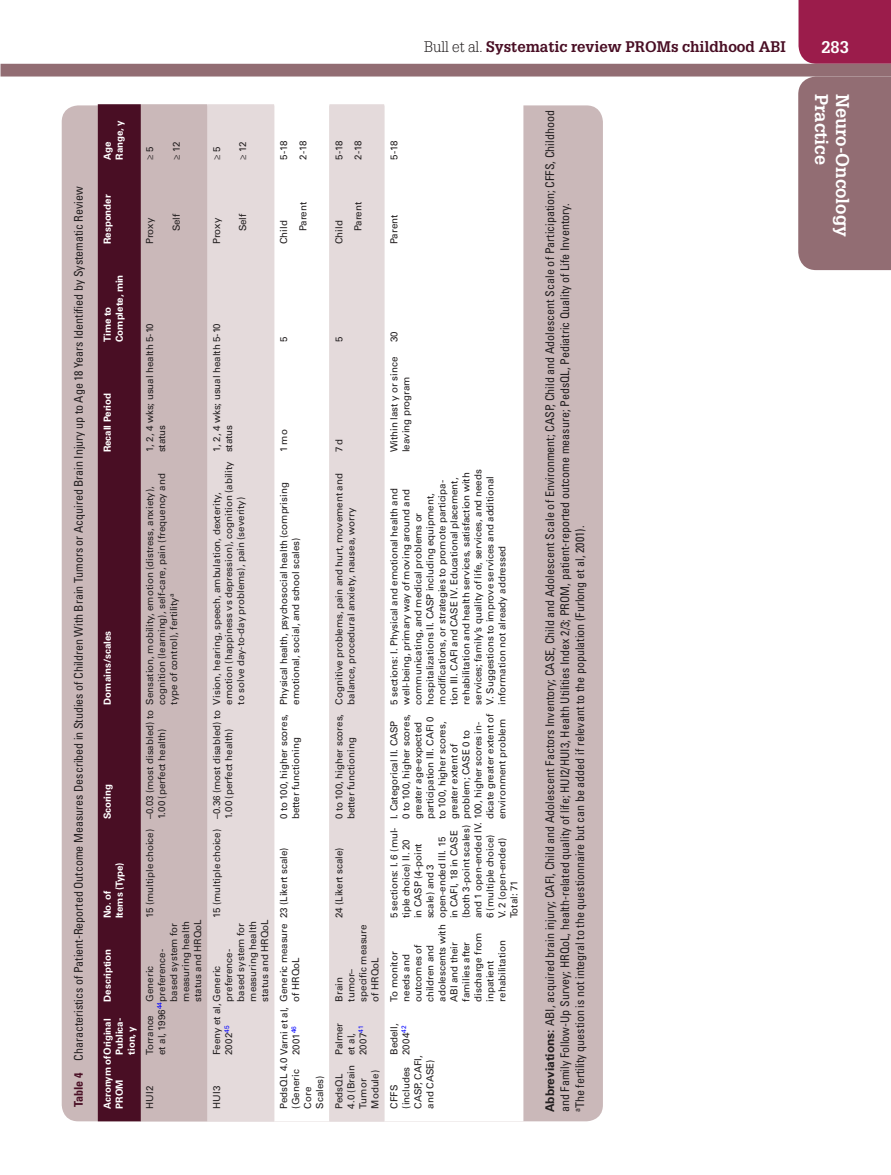
<style>
.page{position:relative;width:891px;height:1175px;background:#fff}
.page>*{position:absolute;margin:0;border:0;box-sizing:border-box;transform-origin:0 0}
.t1{font:700 18px "Glypha LT Std";color:#fff}
.t2{font:700 16.5px "Glypha LT Std";color:#fff}
.t3{font:700 15px "Glypha LT Std";color:#490e24}
.t4{font:condensed 12px/15px "Univers LT Std";color:#231f20}
.t5{font:9.75px/12px "Univers LT Std";color:#231f20}
.t6{font:700 9.75px/12px "Univers LT Std";color:#fff}
.s1{font-weight:700;color:#490e24}
.s2{font-weight:300;color:#231f20}
.s3{font-weight:700;font-stretch:normal}
</style>
<div class="page">
<div style="left:799px;top:0;width:92px;height:64px;background:#9b1c4b"></div>
<div style="left:1px;top:64px;width:890px;height:12px;background:#926d73"></div>
<div style="left:798px;top:76px;width:93px;height:194px;background:#926d73"></div>
<div style="left:62px;top:105px;width:541px;height:1016px;background:#cab8b9;border-radius:16px"></div>
<div style="left:98px;top:104px;width:43px;height:1017px;background:#490e24"></div>
<div style="left:207px;top:104px;width:67px;height:1017px;background:#e4dadb"></div>
<svg style="left:274px;top:104px;width:249px;height:1017px;background:#f8f6f6"></svg>
<p class="t4" style="left:71px;top:1107px;width:922px;rotate:-90deg"><span class="s1">Table 4</span> Characteristics of Patient-Reported Outcome Measures Described in Studies of Children With Brain Tumors or Acquired Brain Injury up to Age 18 Years Identified by Systematic Review</p>
<p class="t6" style="left:102px;top:160px;width:41px;rotate:-90deg">Age<br>Range, y</p>
<p class="t5" style="left:144px;top:160px;width:15px;rotate:-90deg">≥ 5</p>
<p class="t5" style="left:171px;top:160px;width:20px;rotate:-90deg">≥ 12</p>
<p class="t6" style="left:102px;top:244px;width:51px;rotate:-90deg">Responder</p>
<p class="t5" style="left:144px;top:244px;width:28px;rotate:-90deg">Proxy</p>
<p class="t5" style="left:171px;top:231px;width:19px;rotate:-90deg">Self</p>
<p class="t6" style="left:102px;top:342px;width:69px;rotate:-90deg">Time to<br>Complete, min</p>
<p class="t6" style="left:102px;top:452px;width:61px;rotate:-90deg">Recall Period</p>
<p class="t6" style="left:102px;top:704px;width:75px;rotate:-90deg">Domains/scales</p>
<p class="t6" style="left:102px;top:819px;width:37px;rotate:-90deg">Scoring</p>
<p class="t6" style="left:102px;top:918px;width:58px;rotate:-90deg">No. of<br>Items (Type)</p>
<p class="t6" style="left:102px;top:1001px;width:54px;rotate:-90deg">Description</p>
<p class="t6" style="left:114px;top:1054px;width:38px;rotate:-90deg">Publica&shy;tion, y</p>
<p class="t6" style="left:102px;top:1108px;width:92px;rotate:-90deg">Acronym ofOriginal<br>PROM</p>
<p class="t5" style="left:144px;top:452px;width:131px;rotate:-90deg">1, 2, 4 wks; usual health 5-10 status</p>
<p class="t5" style="left:144px;top:704px;width:233px;rotate:-90deg">Sensation, mobility, emotion (distress, anxiety), cognition (learning), self-care, pain (frequency and type of control), fertility<sup>a</sup></p>
<p class="t5" style="left:144px;top:819px;width:111px;text-indent:-99px;rotate:-90deg">15 (multiple choice) –0.03 (most disabled) to<br>1.00 (perfect health)</p>
<p class="t5" style="left:168px;top:1001px;width:84px;rotate:-90deg">based system for measuring health status and HRQoL</p>
<p class="t5" style="left:144px;top:1054px;width:107px;rotate:-90deg">Torrance<br>et al, 1996<sup>44</sup>preference-</p>
<p class="t5" style="left:144px;top:1001px;width:37px;rotate:-90deg">Generic</p>
<p class="t5" style="left:144px;top:1108px;width:24px;rotate:-90deg">HUI2</p>
<p class="t5" style="left:211px;top:160px;width:15px;rotate:-90deg">≥ 5</p>
<p class="t5" style="left:237px;top:160px;width:20px;rotate:-90deg">≥ 12</p>
<p class="t5" style="left:211px;top:244px;width:28px;rotate:-90deg">Proxy</p>
<p class="t5" style="left:237px;top:231px;width:19px;rotate:-90deg">Self</p>
<p class="t5" style="left:211px;top:452px;width:131px;rotate:-90deg">1, 2, 4 wks; usual health 5-10 status</p>
<p class="t5" style="left:211px;top:704px;width:244px;rotate:-90deg">Vision, hearing, speech, ambulation, dexterity, emotion (happiness vs depression), cognition (ability to solve day-to-day problems), pain (severity)</p>
<p class="t5" style="left:211px;top:819px;width:111px;text-indent:-99px;rotate:-90deg">15 (multiple choice) –0.36 (most disabled) to<br>1.00 (perfect health)</p>
<p class="t5" style="left:223px;top:1001px;width:84px;rotate:-90deg">preference&shy;based system for measuring health status and HRQoL</p>
<p class="t5" style="left:211px;top:1054px;width:91px;rotate:-90deg">Feeny et al, Generic<br>2002<sup>45</sup></p>
<p class="t5" style="left:211px;top:1108px;width:24px;rotate:-90deg">HUI3</p>
<p class="t5" style="left:278px;top:160px;width:21px;rotate:-90deg">5-18</p>
<p class="t5" style="left:297px;top:160px;width:21px;rotate:-90deg">2-18</p>
<p class="t5" style="left:278px;top:244px;width:25px;rotate:-90deg">Child</p>
<p class="t5" style="left:297px;top:231px;width:31px;rotate:-90deg">Parent</p>
<p class="t5" style="left:333px;top:160px;width:21px;rotate:-90deg">5-18</p>
<p class="t5" style="left:352px;top:160px;width:21px;rotate:-90deg">2-18</p>
<p class="t5" style="left:333px;top:244px;width:25px;rotate:-90deg">Child</p>
<p class="t5" style="left:352px;top:231px;width:31px;rotate:-90deg">Parent</p>
<p class="t5" style="left:278px;top:342px;width:7px;rotate:-90deg">5</p>
<p class="t5" style="left:333px;top:342px;width:7px;rotate:-90deg">5</p>
<p class="t5" style="left:278px;top:452px;width:25px;rotate:-90deg">1 mo</p>
<p class="t5" style="left:278px;top:704px;width:223px;rotate:-90deg">Physical health, psychosocial health (comprising emotional, social, and school scales)</p>
<p class="t5" style="left:278px;top:819px;width:107px;rotate:-90deg">0 to 100, higher scores, better functioning</p>
<p class="t5" style="left:333px;top:452px;width:15px;rotate:-90deg">7 d</p>
<p class="t5" style="left:333px;top:704px;width:233px;rotate:-90deg">Cognitive problems, pain and hurt, movement and balance, procedural anxiety, nausea, worry</p>
<p class="t5" style="left:333px;top:819px;width:107px;rotate:-90deg">0 to 100, higher scores, better functioning</p>
<p class="t5" style="left:278px;top:918px;width:72px;rotate:-90deg">23 (Likert scale)</p>
<p class="t5" style="left:278px;top:1001px;width:80px;rotate:-90deg">Generic measure of HRQoL</p>
<p class="t5" style="left:278px;top:1108px;width:103px;rotate:-90deg">PedsQL 4.0 Varni et al, (Generic<br>Core<br>Scales)</p>
<p class="t5" style="left:290px;top:1055px;width:30px;rotate:-90deg">2001<sup>46</sup></p>
<p class="t5" style="left:333px;top:918px;width:72px;rotate:-90deg">24 (Likert scale)</p>
<p class="t5" style="left:333px;top:1001px;width:79px;rotate:-90deg">Brain<br>tumor–<br>specific measure of HRQoL</p>
<p class="t5" style="left:333px;top:1055px;width:34px;rotate:-90deg">Palmer et al,<br>2007<sup>41</sup></p>
<p class="t5" style="left:333px;top:1108px;width:45px;rotate:-90deg">PedsQL<br>4.0 (Brain<br>Tumor<br>Module)</p>
<h3 class="t3" style="left:424px;top:37px;width:363px"><span class="s2">Bull et al.</span> Systematic review PROMs childhood ABI</h3>
<h2 class="t2" style="left:821px;top:37px;width:29px">283</h2>
<h1 class="t1" style="left:833px;top:94px;width:73px;rotate:90deg">Practice</h1>
<h1 class="t1" style="left:854px;top:94px;width:145px;rotate:90deg">Neuro-Oncology</h1>
<p class="t4" style="left:542px;top:1112px;width:1003px;rotate:-90deg"><span class="s3">Abbreviations:</span> ABI, acquired brain injury; CAFI, Child and Adolescent Factors Inventory; CASE, Child and Adolescent Scale of Environment; CASP, Child and Adolescent Scale of Participation; CFFS, Childhood and Family Follow-Up Survey; HRQoL, health-related quality of life; HUI2/HUI3, Health Utilities Index 2/3; PROM, patient-reported outcome measure; PedsQL, Pediatric Quality of Life Inventory.<br><sup>a</sup>The fertility question is not integral to the questionnaire but can be added if relevant to the population (Furlong et al, 2001).</p>
<p class="t5" style="left:388px;top:160px;width:21px;rotate:-90deg">5-18</p>
<p class="t5" style="left:388px;top:244px;width:31px;rotate:-90deg">Parent</p>
<p class="t5" style="left:388px;top:342px;width:12px;rotate:-90deg">30</p>
<p class="t5" style="left:388px;top:452px;width:97px;rotate:-90deg">Within last y or since leaving program</p>
<p class="t5" style="left:388px;top:704px;width:236px;rotate:-90deg">5 sections: I. Physical and emotional health and well-being, primary way of moving around and communicating, and medical problems or hospitalizations II. CASP including equipment, modifications, or strategies to promote participa&shy;tion III. CAFI and CASE IV. Educational placement, rehabilitation and health services, satisfaction with services; family’s quality of life, services, and needs V. Suggestions to improve services and additional information not already addressed</p>
<p class="t5" style="left:388px;top:819px;width:107px;rotate:-90deg">I. Categorical II. CASP<br>0 to 100, higher scores, greater age-expected participation III. CAFI 0 to 100, higher scores, greater extent of problem; CASE 0 to</p>
<p class="t5" style="left:484px;top:819px;width:107px;rotate:-90deg">dicate greater extent of environment problem</p>
<p class="t5" style="left:388px;top:918px;width:198px;rotate:-90deg">5 sections: I. 6 (mul-<br>tiple choice) II. 20<br>in CASP (4-point<br>scale) and 3<br>open-ended III. 15<br>in CAFI, 18 in CASE<br>(both 3-point scales)<br>and 1 open-ended IV. 100, higher scores in-<br>6 (multiple choice)<br>V. 2 (open-ended)<br>Total: 71</p>
<p class="t5" style="left:388px;top:1001px;width:79px;rotate:-90deg">To monitor needs and outcomes of children and adolescents with<br>ABI and their families after discharge from inpatient rehabilitation</p>
<p class="t5" style="left:388px;top:1055px;width:33px;rotate:-90deg">Bedell,<br>2004<sup>42</sup></p>
<p class="t5" style="left:388px;top:1108px;width:55px;rotate:-90deg">CFFS (includes<br>CASP, CAFI, and CASE)</p>
</div>
